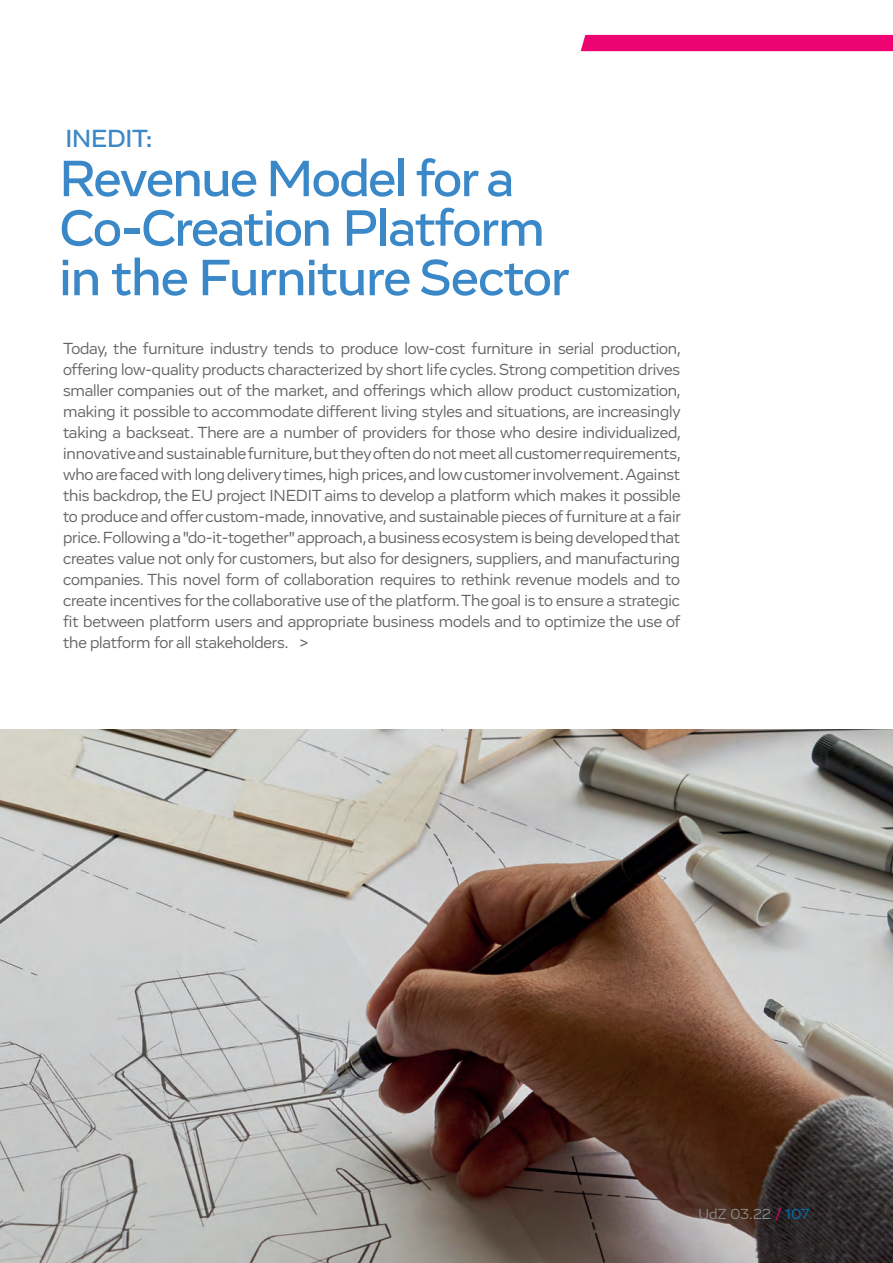
<style>
.page{position:relative;width:893px;height:1263px;background:#fff}
.page>*{position:absolute;margin:0;border:0;box-sizing:border-box;transform-origin:0 0}
.t1{font:500 52.5px/49.5px "Vito";letter-spacing:-.02em;color:#3b88c8}
.t2{font:500 25.5px "Vito";letter-spacing:-.01em;color:#3b88c8}
.t3{font:16.5px/21px "Vito";letter-spacing:-.01em;color:#636366;text-align:justify}
.t4{font:15px "Vito";color:#8a8c8f}
.s1{color:#ed0372}
.s2{color:#0072bc}
</style>
<div class="page">
<div style="left:581px;top:35px;width:312px;height:16px;background:#ed0372"></div>
<img style="left:0;top:729px;width:893px;height:534px">
<h2 class="t2" style="left:65px;top:123px;width:88px">INEDIT:</h2>
<h1 class="t1" style="left:60px;top:153px;width:511px">Revenue Model for a<br>Co-Creation Platform in the Furniture Sector</h1>
<p class="t3" style="left:63px;top:338px;width:619px">Today, the furniture industry tends to produce low-cost furniture in serial production, offering low-quality products characterized by short life cycles. Strong competition drives smaller companies out of the market, and offerings which allow product customization, making it possible to accommodate different living styles and situations, are increasingly taking a backseat. There are a number of providers for those who desire individualized, innovative and sustainable furniture, but they often do not meet all customer requirements, who are faced with long delivery times, high prices, and low customer involvement. Against this backdrop, the EU project INEDIT aims to develop a platform which makes it possible to produce and offer custom-made, innovative, and sustainable pieces of furniture at a fair price. Following a "do-it-together" approach, a business ecosystem is being developed that creates value not only for customers, but also for designers, suppliers, and manufacturing companies. This novel form of collaboration requires to rethink revenue models and to create incentives for the collaborative use of the platform. The goal is to ensure a strategic fit between platform users and appropriate business models and to optimize the use of the platform for all stakeholders. &gt;</p>
<p class="t4" style="left:699px;top:1205px;width:112px">UdZ 03.22 <span class="s1">/</span> <span class="s2">107</span></p>
<p class="t4" style="left:738px;top:1205px;width:10px">2</p>
</div>
